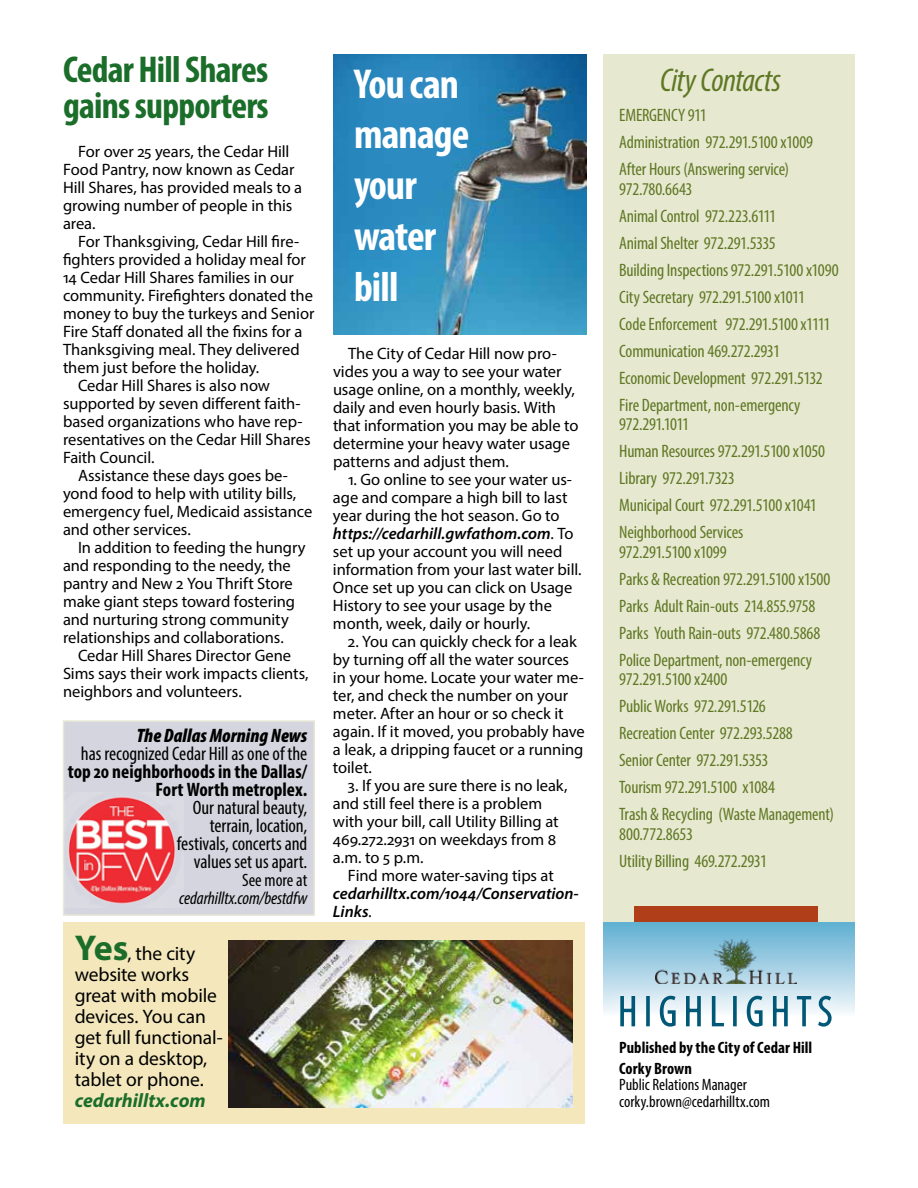
<style>
.page{position:relative;width:918px;height:1188px;background:#fff}
.page>*{position:absolute;margin:0;border:0;box-sizing:border-box;transform-origin:0 0}
.t1{font:700 condensed 42px/51px "Myriad Pro";letter-spacing:-.02em;color:#fff}
.t2{font:700 condensed 37.5px/36px "Myriad Pro";letter-spacing:-.02em;color:#1b6d2a}
.t3{font:italic condensed 33px "Myriad Pro";letter-spacing:-.015em;color:#5e7824}
.t4{font:condensed 19.5px/18px "Myriad Pro";letter-spacing:-.005em;color:#000;text-align:right}
.t5{font:19.5px/21px "Myriad Pro";letter-spacing:-.005em;color:#000}
.t6{font:700 condensed 19.5px/18px "Myriad Pro";color:#000;text-align:right}
.t7{font:italic 900 condensed 19.5px "Myriad Pro";color:#000}
.t8{font:italic 700 19.5px "Myriad Pro";color:#1b6d2a}
.t9{font:condensed 18px/27px "Myriad Pro";letter-spacing:-.01em;color:#5e7824}
.t10{font:italic condensed 18px "Myriad Pro";letter-spacing:-.005em;color:#000}
.t11{font:condensed 18px "Myriad Pro";letter-spacing:-.005em;color:#000}
.t12{font:16.5px/18px "Myriad Pro";letter-spacing:-.005em;color:#000}
.t13{font:condensed 16.5px/16.5px "Myriad Pro";color:#000}
.t14{font:italic 600 16.5px/18px "Myriad Pro";color:#000}
.t15{font:700 condensed 16.5px/21px "Myriad Pro";letter-spacing:.005em;color:#000}
.s1{font-weight:700;font-size:36px;color:#1b6d2a}
.s2{font-weight:600;font-style:italic}
.s3{font-weight:400}
</style>
<div class="page">
<div style="left:603px;top:54px;width:252px;height:896px;background:#e7e8d0"></div>
<div style="left:634px;top:906px;width:184px;height:22px;background:#b03f19"></div>
<svg style="left:603px;top:923px;width:252px;height:90px"></svg>
<div style="left:608px;top:983px;width:236px;height:56px;background:#fff;opacity:.75"></div>
<svg style="left:619px;top:995px;width:214px;height:33px"></svg>
<img style="left:656px;top:940px;width:141px;height:43px">
<div style="left:64px;top:923px;width:521px;height:201px;background:#f3e7bb"></div>
<img style="left:228px;top:941px;width:344px;height:167px">
<img style="left:333px;top:54px;width:253px;height:281px">
<div style="left:63px;top:720px;width:252px;height:196px;background:#d5d5df;border:2px solid #e8e6d5"></div>
<img style="left:63px;top:792px;width:113px;height:115px">
<h2 class="t2" style="left:63px;top:51px;width:207px">Cedar Hill Shares gains supporters</h2>
<p class="t12" style="left:63px;top:142px;width:241px;text-indent:15px">For over 25 years, the Cedar Hill<br>Food Pantry, now known as Cedar<br>Hill Shares, has provided meals to a growing number of people in this area.</p>
<p class="t12" style="left:78px;top:232px;width:223px">For Thanksgiving, Cedar Hill fire-</p>
<p class="t12" style="left:63px;top:250px;width:245px">fighters provided a holiday meal for</p>
<p class="t12" style="left:63px;top:268px;width:232px">14 Cedar Hill Shares families in our</p>
<p class="t12" style="left:63px;top:286px;width:252px">community. Firefighters donated the</p>
<p class="t12" style="left:63px;top:304px;width:253px">money to buy the turkeys and Senior</p>
<p class="t12" style="left:63px;top:322px;width:241px">Fire Staff donated all the fixins for a</p>
<p class="t12" style="left:63px;top:340px;width:238px">Thanksgiving meal. They delivered</p>
<p class="t12" style="left:63px;top:359px;width:198px">them just before the holiday.</p>
<p class="t12" style="left:78px;top:377px;width:194px">Cedar Hill Shares is also now</p>
<p class="t12" style="left:63px;top:395px;width:239px">supported by seven different faith-</p>
<p class="t12" style="left:63px;top:413px;width:241px">based organizations who have rep-</p>
<p class="t12" style="left:63px;top:431px;width:249px">resentatives on the Cedar Hill Shares</p>
<p class="t12" style="left:63px;top:449px;width:93px">Faith Council.</p>
<p class="t12" style="left:78px;top:467px;width:211px">Assistance these days goes be-</p>
<p class="t12" style="left:63px;top:485px;width:235px">yond food to help with utility bills,</p>
<p class="t12" style="left:63px;top:503px;width:251px">emergency fuel, Medicaid assistance</p>
<p class="t12" style="left:63px;top:521px;width:129px">and other services.</p>
<p class="t12" style="left:78px;top:539px;width:229px">In addition to feeding the hungry</p>
<p class="t12" style="left:63px;top:557px;width:229px">and responding to the needy, the</p>
<p class="t12" style="left:63px;top:575px;width:231px">pantry and New 2 You Thrift Store</p>
<p class="t12" style="left:63px;top:593px;width:234px">make giant steps toward fostering</p>
<p class="t12" style="left:63px;top:611px;width:227px">and nurturing strong community</p>
<p class="t12" style="left:63px;top:629px;width:222px">relationships and collaborations.</p>
<p class="t12" style="left:78px;top:647px;width:215px">Cedar Hill Shares Director Gene</p>
<p class="t12" style="left:63px;top:665px;width:247px">Sims says their work impacts clients,</p>
<p class="t12" style="left:63px;top:683px;width:180px">neighbors and volunteers.</p>
<p class="t7" style="left:137px;top:723px;width:172px">The Dallas Morning News</p>
<p class="t4" style="left:81px;top:744px;width:228px">has recognized Cedar Hill as one of the</p>
<p class="t6" style="left:68px;top:762px;width:241px">top 20 neighborhoods in the Dallas/<br>Fort Worth metroplex.</p>
<p class="t4" style="left:177px;top:798px;width:132px">Our natural beauty, terrain, location, festivals, concerts and values set us apart.</p>
<p class="t11" style="left:242px;top:869px;width:67px">See more at</p>
<p class="t10" style="left:179px;top:887px;width:130px">cedarhilltx.com/bestdfw</p>
<p class="t5" style="left:75px;top:943px;width:149px"><span class="s1">Yes</span>, the city website works great with mobile devices. You can get full functional&shy;ity on a desktop, tablet or phone.</p>
<p class="t8" style="left:75px;top:1088px;width:133px">cedarhilltx.com</p>
<h1 class="t1" style="left:354px;top:57px;width:117px">You can manage your water bill</h1>
<p class="t12" style="left:333px;top:345px;width:247px;text-indent:15px">The City of Cedar Hill now pro&shy;vides you a way to see your water usage online, on a monthly, weekly, daily and even hourly basis. With that information you may be able to determine your heavy water usage patterns and adjust them.</p>
<p class="t12" style="left:333px;top:471px;width:250px;text-indent:15px">1. Go online to see your water us&shy;age and compare a high bill to last year during the hot season. Go to <span class="s2">https://cedarhill.gwfathom.com</span>. To set up your account you will need information from your last water bill.<br>Once set up you can click on Usage History to see your usage by the month, week, daily or hourly.</p>
<p class="t12" style="left:333px;top:633px;width:253px;text-indent:15px">2. You can quickly check for a leak by turning off all the water sources in your home. Locate your water me&shy;ter, and check the number on your meter. After an hour or so check it again. If it moved, you probably have a leak, a dripping faucet or a running toilet.</p>
<p class="t12" style="left:333px;top:777px;width:236px;text-indent:15px">3. If you are sure there is no leak, and still feel there is a problem with your bill, call Utility Billing at<br>469.272.2931 on weekdays from 8 a.m. to 5 p.m.</p>
<p class="t12" style="left:348px;top:867px;width:207px">Find more water-saving tips at</p>
<p class="t14" style="left:333px;top:885px;width:247px">cedarhilltx.com/1044/Conservation-<br>Links<span class="s3">.</span></p>
<h3 class="t3" style="left:660px;top:60px;width:122px">City Contacts</h3>
<p class="t9" style="left:619px;top:102px;width:195px">EMERGENCY 911<br>Administration 972.291.5100 x1009<br>After Hours (Answering service)</p>
<p class="t9" style="left:619px;top:175px;width:221px">972.780.6643<br>Animal Control 972.223.6111<br>Animal Shelter 972.291.5335<br>Building Inspections 972.291.5100 x1090<br>City Secretary 972.291.5100 x1011<br>Code Enforcement 972.291.5100 x1111<br>Communication 469.272.2931<br>Economic Development 972.291.5132<br>Fire Department, non-emergency</p>
<p class="t9" style="left:619px;top:411px;width:207px">972.291.1011<br>Human Resources 972.291.5100 x1050<br>Library 972.291.7323<br>Municipal Court 972.291.5100 x1041<br>Neighborhood Services</p>
<p class="t9" style="left:619px;top:538px;width:213px">972.291.5100 x1099<br>Parks &amp; Recreation 972.291.5100 x1500<br>Parks Adult Rain-outs 214.855.9758<br>Parks Youth Rain-outs 972.480.5868<br>Police Department, non-emergency</p>
<p class="t9" style="left:619px;top:666px;width:216px">972.291.5100 x2400<br>Public Works 972.291.5126<br>Recreation Center 972.293.5288<br>Senior Center 972.291.5353<br>Tourism 972.291.5100 x1084<br>Trash &amp; Recycling (Waste Management)</p>
<p class="t9" style="left:619px;top:820px;width:149px">800.772.8653<br>Utility Billing 469.272.2931</p>
<p class="t15" style="left:619px;top:1036px;width:195px">Published by the City of Cedar Hill<br>Corky Brown</p>
<p class="t13" style="left:619px;top:1076px;width:152px">Public Relations Manager corky.brown@cedarhilltx.com</p>
</div>
